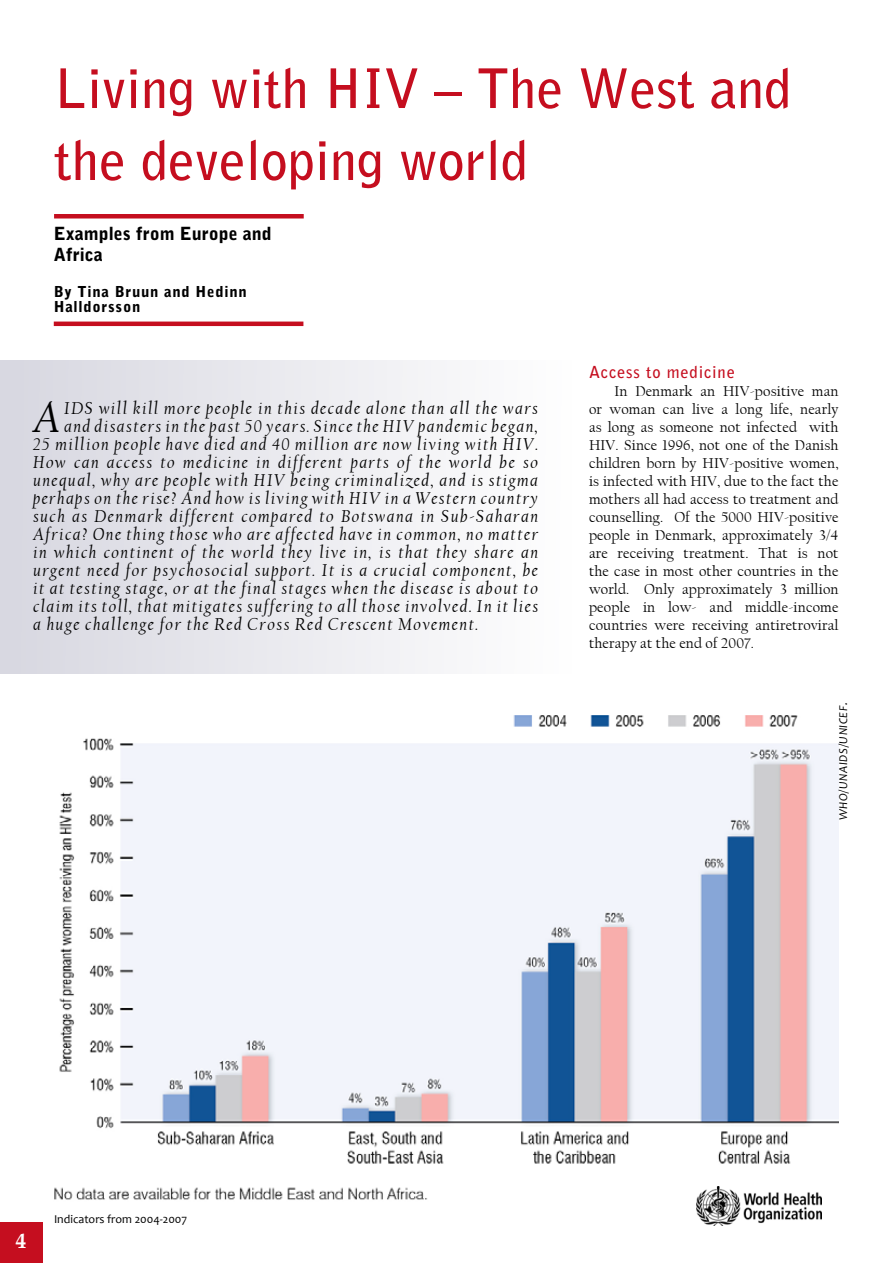
<style>
.page{position:relative;width:893px;height:1263px;background:#fff}
.page>*{position:absolute;margin:0;border:0;box-sizing:border-box;transform-origin:0 0}
.t1{font:700 54px/72px "Bell Gothic Std";color:#c50e1f}
.t2{font:italic 45px "Californian FB";color:#000}
.t3{font:700 21px "Book Antiqua";color:#fff}
.t4{font:italic 18px "Californian FB";letter-spacing:.08em;color:#000}
.t5{font:900 18px/21px "Bell Gothic Std";color:#000}
.t6{font:700 16.5px "Bell Gothic Std";letter-spacing:.05em;color:#c50e1f}
.t7{font:15px/18px "Californian FB";letter-spacing:.01em;color:#000;text-align:justify}
.t8{font:900 15px/15px "Bell Gothic Std";letter-spacing:.05em;color:#000}
.t9{font:12px "Candara";color:#000}
.t10{font:italic 12px "Candara";letter-spacing:.05em;color:#000}
</style>
<div class="page">
<div style="left:0;top:1222px;width:42px;height:41px;background:#c50e1f"></div>
<hr style="left:54px;top:214px;width:250px;height:4px;background:#c50e1f">
<hr style="left:54px;top:322px;width:249px;height:4px;background:#c50e1f">
<img style="left:54px;top:715px;width:784px;height:485px">
<div style="left:0;top:360px;width:571px;height:314px;background:linear-gradient(to right,#d7d7e0,#fefefe)"></div>
<img style="left:696px;top:1186px;width:126px;height:39px">
<h1 class="t1" style="left:54px;top:53px;width:739px">Living with HIV – The West and the developing world</h1>
<p class="t5" style="left:54px;top:224px;width:219px">Examples from Europe and<br>Africa</p>
<p class="t8" style="left:54px;top:285px;width:194px">By Tina Bruun and Hedinn<br>Halldorsson</p>
<h2 class="t2" style="left:33px;top:392px;width:29px">A</h2>
<p class="t4" style="left:64px;top:398px;width:475px">IDS will kill more people in this decade alone than all the wars</p>
<p class="t4" style="left:64px;top:416px;width:475px">and disasters in the past 50 years. Since the HIV pandemic began,</p>
<p class="t4" style="left:33px;top:434px;width:507px">25 million people have died and 40 million are now living with HIV.</p>
<p class="t4" style="left:33px;top:452px;width:506px">How can access to medicine in different parts of the world be so</p>
<p class="t4" style="left:33px;top:470px;width:507px">unequal, why are people with HIV being criminalized, and is stigma</p>
<p class="t4" style="left:33px;top:488px;width:506px">perhaps on the rise? And how is living with HIV in a Western country</p>
<p class="t4" style="left:33px;top:506px;width:506px">such as Denmark different compared to Botswana in Sub-Saharan</p>
<p class="t4" style="left:33px;top:524px;width:507px">Africa? One thing those who are affected have in common, no matter</p>
<p class="t4" style="left:33px;top:542px;width:507px">in which continent of the world they live in, is that they share an</p>
<p class="t4" style="left:33px;top:560px;width:507px">urgent need for psychosocial support. It is a crucial component, be</p>
<p class="t4" style="left:33px;top:578px;width:506px">it at testing stage, or at the final stages when the disease is about to</p>
<p class="t4" style="left:33px;top:596px;width:507px">claim its toll, that mitigates suffering to all those involved. In it lies</p>
<p class="t4" style="left:33px;top:614px;width:447px">a huge challenge for the Red Cross Red Crescent Movement.</p>
<p class="t6" style="left:589px;top:362px;width:147px">Access to medicine</p>
<p class="t7" style="left:589px;top:382px;width:251px;text-indent:26px">In Denmark an HIV-positive man or woman can live a long life, nearly as long as someone not infected with HIV. Since 1996, not one of the Danish children born by HIV-positive women, is infected with HIV, due to the fact the mothers all had access to treatment and counselling. Of the 5000 HIV-positive people in Denmark, approximately 3/4 are receiving treatment. That is not the case in most other countries in the world. Only approximately 3 million people in low- and middle-income countries were receiving antiretroviral therapy at the end of 2007.</p>
<p class="t10" style="left:836px;top:820px;width:120px;rotate:-90deg">WHO/UNAIDS/UNICEF.</p>
<p class="t3" style="left:16px;top:1226px;width:12px">4</p>
<p class="t9" style="left:54px;top:1211px;width:135px">Indicators from 2004-2007</p>
</div>
